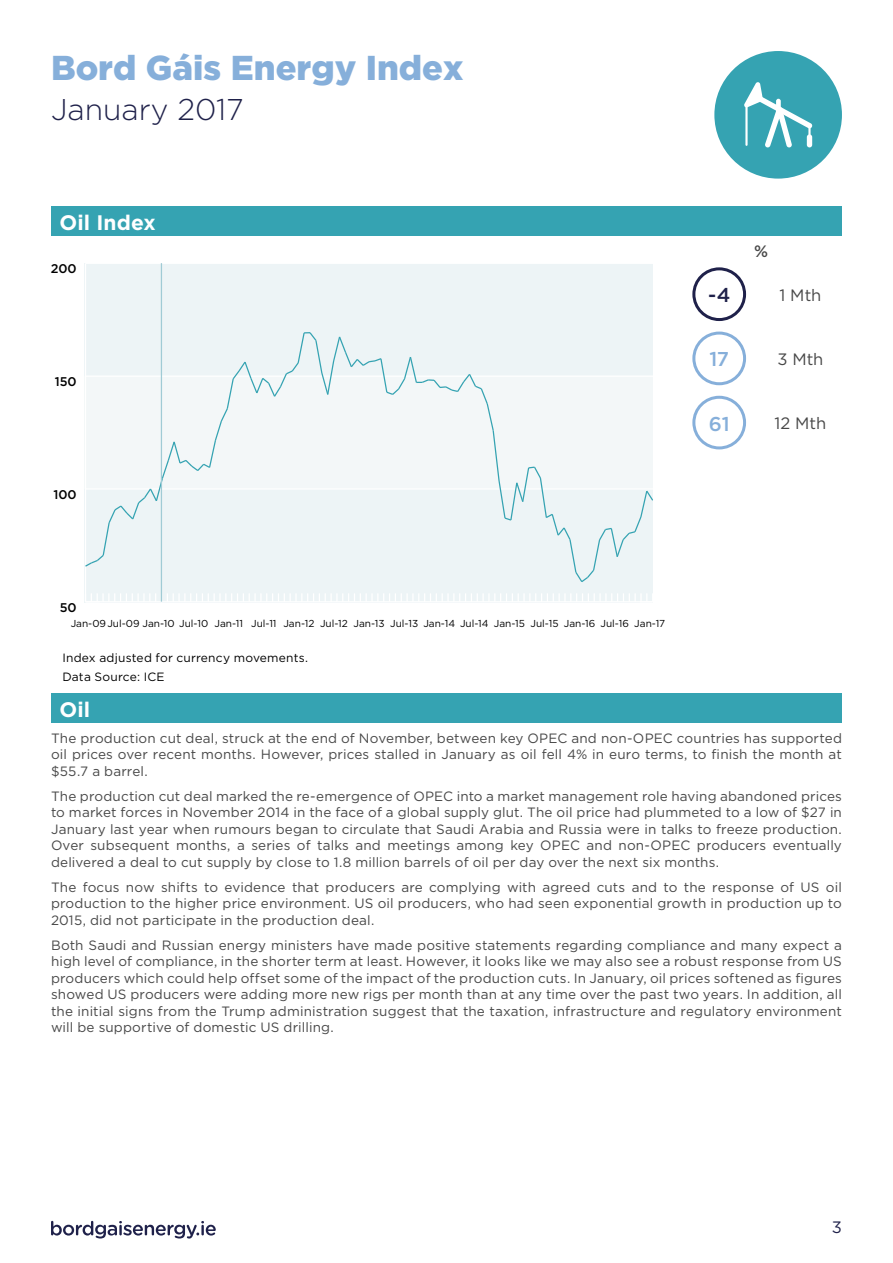
<style>
.page{position:relative;width:893px;height:1263px;background:#fff}
.page>*{position:absolute;margin:0;border:0;box-sizing:border-box;transform-origin:0 0}
.t1{font:900 34.5px "Gotham";color:#86afda}
.t2{font:300 30px "Gotham";color:#1f214a}
.t3{font:700 21px "Gotham";letter-spacing:.005em;color:#fff}
.t4{font:500 19.95px "Gotham";color:#86afda}
.t5{font:500 19.95px "Gotham";color:#1f214a}
.t6{font:16.5px "Gotham";color:#484848}
.t7{font:16.5px "Gotham";color:#1f214a}
.t8{font:500 16.5px "Gotham";color:#484848}
.t9{font:13.5px/16.5px "Gotham";letter-spacing:.01em;color:#484848;text-align:justify}
.t10{font:500 12.6px "Gotham";color:#000}
.t11{font:12px/19.2px "Gotham";letter-spacing:.015em;color:#000}
.t12{font:10.05px "Gotham";color:#000}
</style>
<div class="page">
<svg style="left:51px;top:1221px;width:165px;height:17px"></svg>
<div style="left:51px;top:206px;width:791px;height:30px;background:#35a3b2"></div>
<div style="left:51px;top:693px;width:791px;height:30px;background:#35a3b2"></div>
<div style="left:84px;top:263px;width:569px;height:340px;background:#edf4f6"></div>
<hr style="left:161px;top:263px;width:1px;height:339px;background:#a0cbd5">
<div style="left:714px;top:51px;width:128px;height:128px;background:#35a3b2;border-radius:50%"></div>
<svg style="left:744px;top:82px;width:69px;height:66px"></svg>
<div style="left:692px;top:267px;width:54px;height:54px;border:3px solid #1f214a;border-radius:50%"></div>
<div style="left:692px;top:332px;width:54px;height:53px;border:3px solid #86afda;border-radius:50%"></div>
<div style="left:692px;top:396px;width:54px;height:53px;border:3px solid #86afda;border-radius:50%"></div>
<h1 class="t1" style="left:51px;top:47px;width:414px">Bord Gáis Energy Index</h1>
<h2 class="t2" style="left:51px;top:90px;width:194px">January 2017</h2>
<h3 class="t3" style="left:60px;top:210px;width:98px">Oil Index</h3>
<p class="t10" style="left:51px;top:261px;width:27px">200</p>
<p class="t10" style="left:55px;top:373px;width:23px">150</p>
<p class="t10" style="left:53px;top:486px;width:25px">100</p>
<p class="t10" style="left:60px;top:599px;width:18px">50</p>
<p class="t12" style="left:71px;top:617px;width:596px">Jan-09Jul-09 Jan-10 Jul-10 Jan-11 Jul-11 Jan-12 Jul-12 Jan-13 Jul-13 Jan-14 Jul-14 Jan-15 Jul-15 Jan-16 Jul-16 Jan-17</p>
<p class="t11" style="left:62px;top:647px;width:247px">Index adjusted for currency movements.<br>Data Source: ICE</p>
<h3 class="t3" style="left:60px;top:697px;width:32px">Oil</h3>
<p class="t8" style="left:754px;top:240px;width:16px">%</p>
<h3 class="t5" style="left:708px;top:282px;width:24px">-4</h3>
<p class="t6" style="left:779px;top:286px;width:43px">1 Mth</p>
<h3 class="t4" style="left:709px;top:346px;width:21px">17</h3>
<p class="t6" style="left:777px;top:350px;width:48px">3 Mth</p>
<h3 class="t4" style="left:709px;top:410px;width:23px">61</h3>
<p class="t6" style="left:774px;top:414px;width:53px">12 Mth</p>
<p class="t9" style="left:51px;top:729px;width:792px">The production cut deal, struck at the end of November, between key OPEC and non-OPEC countries has supported oil prices over recent months. However, prices stalled in January as oil fell 4% in euro terms, to finish the month at $55.7 a barrel.</p>
<p class="t9" style="left:51px;top:787px;width:792px">The production cut deal marked the re-emergence of OPEC into a market management role having abandoned prices to market forces in November 2014 in the face of a global supply glut. The oil price had plummeted to a low of $27 in January last year when rumours began to circulate that Saudi Arabia and Russia were in talks to freeze production.<br>Over subsequent months, a series of talks and meetings among key OPEC and non-OPEC producers eventually delivered a deal to cut supply by close to 1.8 million barrels of oil per day over the next six months.</p>
<p class="t9" style="left:51px;top:878px;width:792px">The focus now shifts to evidence that producers are complying with agreed cuts and to the response of US oil production to the higher price environment. US oil producers, who had seen exponential growth in production up to 2015, did not participate in the production deal.</p>
<p class="t9" style="left:51px;top:936px;width:792px">Both Saudi and Russian energy ministers have made positive statements regarding compliance and many expect a high level of compliance, in the shorter term at least. However, it looks like we may also see a robust response from US producers which could help offset some of the impact of the production cuts. In January, oil prices softened as figures showed US producers were adding more new rigs per month than at any time over the past two years. In addition, all the initial signs from the Trump administration suggest that the taxation, infrastructure and regulatory environment will be supportive of domestic US drilling.</p>
<p class="t7" style="left:832px;top:1218px;width:12px">3</p>
</div>
